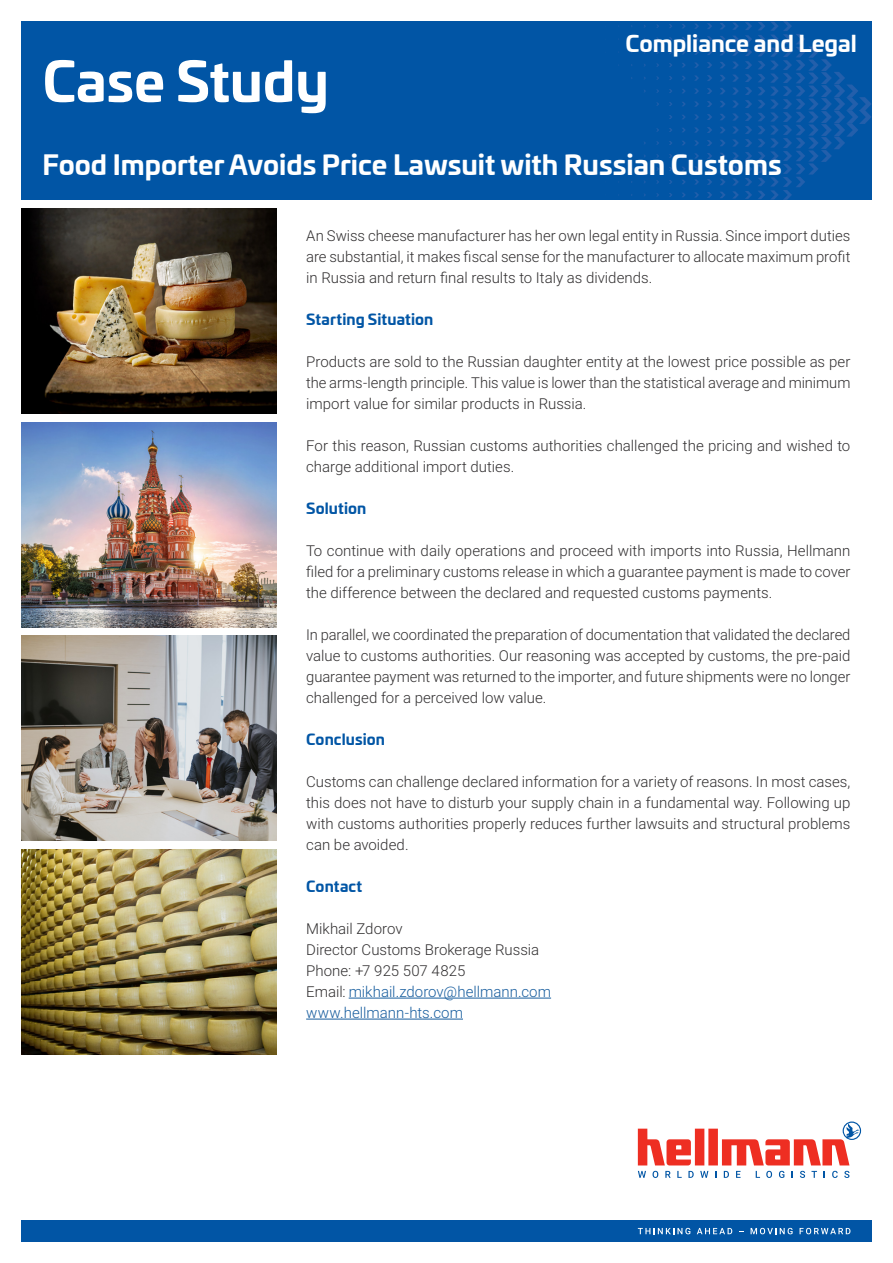
<style>
.page{position:relative;width:893px;height:1263px;background:#fff}
.page>*{position:absolute;margin:0;border:0;box-sizing:border-box;transform-origin:0 0}
.t1{font:700 54px "Univia Pro";color:#fff}
.Sub_Title{font:700 27px "Univia Pro";color:#fff}
.Sub_Title-2{font:700 22.5px "Univia Pro";color:#fff}
.Copytext{font:300 15px/21px "Roboto";color:#312f30;text-align:justify}
.Copytext-2{font:300 15px "Roboto";color:#175d9e}
.Copytext-3{font:700 15px "Univia Pro";letter-spacing:.005em;color:#0155a5}
.s1{color:#312f30}
</style>
<div class="page">
<svg style="left:638px;top:1129px;width:53px;height:36px"></svg>
<div style="left:695px;top:1129px;width:9px;height:36px;background:#ee2e22"></div>
<div style="left:708px;top:1129px;width:10px;height:36px;background:#ee2e22"></div>
<svg style="left:638px;top:1171px;width:8px;height:7px"></svg>
<svg style="left:653px;top:1171px;width:5px;height:7px"></svg>
<svg style="left:665px;top:1171px;width:6px;height:7px"></svg>
<svg style="left:677px;top:1171px;width:5px;height:7px"></svg>
<svg style="left:688px;top:1171px;width:6px;height:7px"></svg>
<svg style="left:700px;top:1171px;width:8px;height:7px"></svg>
<svg style="left:724px;top:1171px;width:5px;height:7px"></svg>
<svg style="left:736px;top:1171px;width:4px;height:7px"></svg>
<svg style="left:756px;top:1171px;width:4px;height:7px"></svg>
<svg style="left:766px;top:1171px;width:6px;height:7px"></svg>
<svg style="left:779px;top:1171px;width:5px;height:7px"></svg>
<svg style="left:800px;top:1171px;width:5px;height:7px"></svg>
<svg style="left:811px;top:1171px;width:6px;height:7px"></svg>
<svg style="left:832px;top:1171px;width:6px;height:7px"></svg>
<svg style="left:844px;top:1171px;width:5px;height:7px"></svg>
<svg style="left:722px;top:1121px;width:139px;height:44px"></svg>
<div style="left:21px;top:1220px;width:851px;height:22px;background:#0155a5"></div>
<svg style="left:638px;top:1228px;width:52px;height:6px"></svg>
<svg style="left:697px;top:1228px;width:35px;height:6px"></svg>
<svg style="left:751px;top:1228px;width:42px;height:6px"></svg>
<svg style="left:799px;top:1228px;width:51px;height:6px"></svg>
<hr style="left:349px;top:998px;width:202px;height:1px;background:#175d9e">
<hr style="left:306px;top:1019px;width:157px;height:1px;background:#175d9e">
<div style="left:21px;top:21px;width:851px;height:179px;background:#0155a5"></div>
<svg style="left:694px;top:24px;width:5px;height:5px"></svg>
<svg style="left:707px;top:23px;width:5px;height:6px"></svg>
<svg style="left:720px;top:23px;width:5px;height:6px"></svg>
<svg style="left:733px;top:23px;width:6px;height:7px"></svg>
<svg style="left:694px;top:37px;width:5px;height:5px"></svg>
<svg style="left:707px;top:36px;width:5px;height:6px"></svg>
<svg style="left:720px;top:36px;width:5px;height:6px"></svg>
<svg style="left:733px;top:36px;width:6px;height:7px"></svg>
<svg style="left:694px;top:50px;width:5px;height:5px"></svg>
<svg style="left:707px;top:49px;width:5px;height:6px"></svg>
<svg style="left:720px;top:49px;width:5px;height:6px"></svg>
<svg style="left:733px;top:49px;width:6px;height:7px"></svg>
<svg style="left:694px;top:62px;width:5px;height:6px"></svg>
<svg style="left:707px;top:62px;width:5px;height:6px"></svg>
<svg style="left:720px;top:62px;width:5px;height:6px"></svg>
<svg style="left:733px;top:62px;width:6px;height:7px"></svg>
<svg style="left:694px;top:75px;width:5px;height:6px"></svg>
<svg style="left:707px;top:75px;width:5px;height:6px"></svg>
<svg style="left:720px;top:75px;width:5px;height:6px"></svg>
<svg style="left:694px;top:88px;width:5px;height:6px"></svg>
<svg style="left:707px;top:88px;width:5px;height:6px"></svg>
<svg style="left:720px;top:88px;width:5px;height:6px"></svg>
<svg style="left:694px;top:101px;width:5px;height:6px"></svg>
<svg style="left:707px;top:101px;width:5px;height:6px"></svg>
<svg style="left:720px;top:101px;width:5px;height:6px"></svg>
<svg style="left:694px;top:114px;width:5px;height:6px"></svg>
<svg style="left:707px;top:114px;width:5px;height:6px"></svg>
<svg style="left:720px;top:114px;width:5px;height:6px"></svg>
<svg style="left:694px;top:127px;width:5px;height:6px"></svg>
<svg style="left:707px;top:127px;width:5px;height:6px"></svg>
<svg style="left:720px;top:127px;width:5px;height:6px"></svg>
<svg style="left:695px;top:140px;width:4px;height:6px"></svg>
<svg style="left:707px;top:140px;width:5px;height:6px"></svg>
<svg style="left:720px;top:140px;width:5px;height:6px"></svg>
<svg style="left:695px;top:153px;width:4px;height:6px"></svg>
<svg style="left:707px;top:153px;width:5px;height:6px"></svg>
<svg style="left:720px;top:153px;width:5px;height:6px"></svg>
<svg style="left:694px;top:166px;width:5px;height:6px"></svg>
<svg style="left:707px;top:166px;width:5px;height:6px"></svg>
<svg style="left:720px;top:166px;width:5px;height:6px"></svg>
<svg style="left:694px;top:179px;width:5px;height:6px"></svg>
<svg style="left:707px;top:179px;width:5px;height:6px"></svg>
<svg style="left:720px;top:179px;width:5px;height:6px"></svg>
<svg style="left:694px;top:192px;width:5px;height:6px"></svg>
<svg style="left:707px;top:192px;width:5px;height:6px"></svg>
<svg style="left:720px;top:192px;width:5px;height:6px"></svg>
<svg style="left:733px;top:75px;width:6px;height:124px"></svg>
<svg style="left:745px;top:22px;width:7px;height:177px"></svg>
<svg style="left:758px;top:21px;width:113px;height:179px"></svg>
<img style="left:21px;top:208px;width:255px;height:206px">
<img style="left:21px;top:422px;width:255px;height:205px">
<img style="left:21px;top:636px;width:255px;height:205px">
<img style="left:21px;top:849px;width:255px;height:205px">
<p class="t1" style="left:43px;top:39px;width:288px">Case Study</p>
<p class="Sub_Title-2" style="left:625px;top:26px;width:233px">Compliance and Legal</p>
<p class="Sub_Title" style="left:43px;top:143px;width:741px">Food Importer Avoids Price Lawsuit with Russian Customs</p>
<p class="Copytext" style="left:306px;top:224px;width:546px">An Swiss cheese manufacturer has her own legal entity in Russia. Since import duties are substantial, it makes fiscal sense for the manufacturer to allocate maximum profit in Russia and return final results to Italy as dividends.</p>
<p class="Copytext-3" style="left:306px;top:307px;width:129px">Starting Situation</p>
<p class="Copytext" style="left:306px;top:350px;width:546px">Products are sold to the Russian daughter entity at the lowest price possible as per the arms-length principle. This value is lower than the statistical average and minimum import value for similar products in Russia.</p>
<p class="Copytext" style="left:306px;top:434px;width:546px">For this reason, Russian customs authorities challenged the pricing and wished to charge additional import duties.</p>
<p class="Copytext-3" style="left:306px;top:496px;width:62px">Solution</p>
<p class="Copytext" style="left:306px;top:539px;width:546px">To continue with daily operations and proceed with imports into Russia, Hellmann filed for a preliminary customs release in which a guarantee payment is made to cover the difference between the declared and requested customs payments.</p>
<p class="Copytext" style="left:306px;top:623px;width:546px">In parallel, we coordinated the preparation of documentation that validated the declared value to customs authorities. Our reasoning was accepted by customs, the pre-paid guarantee payment was returned to the importer, and future shipments were no longer challenged for a perceived low value.</p>
<p class="Copytext-3" style="left:306px;top:727px;width:80px">Conclusion</p>
<p class="Copytext" style="left:306px;top:770px;width:546px">Customs can challenge declared information for a variety of reasons. In most cases, this does not have to disturb your supply chain in a fundamental way. Following up with customs authorities properly reduces further lawsuits and structural problems can be avoided.</p>
<p class="Copytext-3" style="left:306px;top:874px;width:58px">Contact</p>
<p class="Copytext" style="left:306px;top:917px;width:98px">Mikhail Zdorov</p>
<p class="Copytext" style="left:306px;top:938px;width:235px">Director Customs Brokerage Russia</p>
<p class="Copytext" style="left:306px;top:959px;width:161px">Phone: +7 925 507 4825</p>
<p class="Copytext-2" style="left:306px;top:981px;width:246px"><span class="s1">Email:</span> mikhail.zdorov@hellmann.com</p>
<p class="Copytext-2" style="left:306px;top:1002px;width:158px">www.hellmann-hts.com</p>
</div>
